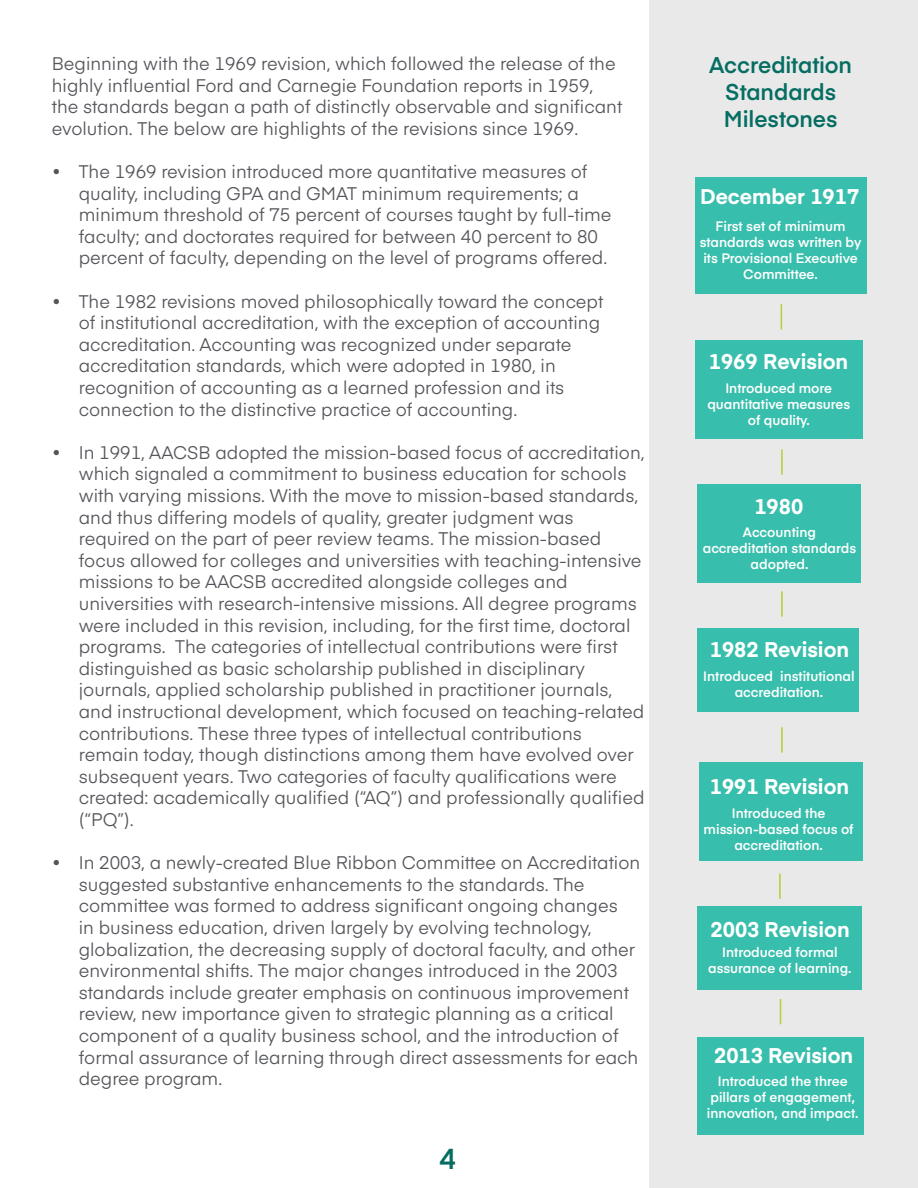
<style>
.page{position:relative;width:918px;height:1188px;background:#fff}
.page>*{position:absolute;margin:0;border:0;box-sizing:border-box;transform-origin:0 0}
.t1{font:600 28.5px "Eina 03";color:#056d62}
.t2{font:600 22.5px/27px "Eina 03";letter-spacing:-.005em;color:#056d62;text-align:center}
.t3{font:700 21px "Eina 03";color:#fff}
.t4{font:18px/21.6px "Eina 03";color:#54555a}
.t5{font:600 13.5px/16.2px "Eina 03";color:#fff;text-align:center}
</style>
<div class="page">
<div style="left:649px;top:0;width:269px;height:1188px;background:#e9e9e9"></div>
<div style="left:696px;top:340px;width:167px;height:99px;background:#38beac"></div>
<div style="left:698px;top:629px;width:161px;height:83px;background:#38beac"></div>
<div style="left:698px;top:485px;width:163px;height:98px;background:#38beac"></div>
<div style="left:696px;top:177px;width:171px;height:117px;background:#38beac"></div>
<svg style="left:781px;top:304px;width:1px;height:26px"></svg>
<hr style="left:781px;top:449px;width:2px;height:26px;background:#b1d136">
<hr style="left:781px;top:591px;width:2px;height:26px;background:#b1d136">
<div style="left:699px;top:762px;width:163px;height:99px;background:#38beac"></div>
<hr style="left:781px;top:727px;width:2px;height:26px;background:#b1d136">
<div style="left:698px;top:907px;width:164px;height:83px;background:#38beac"></div>
<hr style="left:779px;top:874px;width:2px;height:25px;background:#b1d136">
<div style="left:698px;top:1038px;width:166px;height:97px;background:#38beac"></div>
<svg style="left:780px;top:999px;width:1px;height:25px"></svg>
<p class="t4" style="left:52px;top:52px;width:572px">Beginning with the 1969 revision, which followed the release of the highly influential Ford and Carnegie Foundation reports in 1959, the standards began a path of distinctly observable and significant evolution. The below are highlights of the revisions since 1969.</p>
<p class="t4" style="left:79px;top:160px;width:534px;text-indent:-27px">• The 1969 revision introduced more quantitative measures of quality, including GPA and GMAT minimum requirements; a minimum threshold of 75 percent of courses taught by full-time faculty; and doctorates required for between 40 percent to 80 percent of faculty, depending on the level of programs offered.</p>
<p class="t4" style="left:79px;top:289px;width:526px;text-indent:-27px">• The 1982 revisions moved philosophically toward the concept of institutional accreditation, with the exception of accounting accreditation. Accounting was recognized under separate accreditation standards, which were adopted in 1980, in recognition of accounting as a learned profession and its connection to the distinctive practice of accounting.</p>
<p class="t4" style="left:79px;top:440px;width:567px;text-indent:-27px">• In 1991, AACSB adopted the mission-based focus of accreditation, which signaled a commitment to business education for schools with varying missions. With the move to mission-based standards, and thus differing models of quality, greater judgment was required on the part of peer review teams. The mission-based focus allowed for colleges and universities with teaching-intensive missions to be AACSB accredited alongside colleges and universities with research-intensive missions. All degree programs were included in this revision, including, for the first time, doctoral programs. The categories of intellectual contributions were first distinguished as basic scholarship published in disciplinary journals, applied scholarship published in practitioner journals, and instructional development, which focused on teaching-related contributions. These three types of intellectual contributions remain today, though distinctions among them have evolved over subsequent years. Two categories of faculty qualifications were created: academically qualified (“AQ”) and professionally qualified (“PQ”).</p>
<p class="t4" style="left:79px;top:851px;width:563px;text-indent:-27px">• In 2003, a newly-created Blue Ribbon Committee on Accreditation suggested substantive enhancements to the standards. The committee was formed to address significant ongoing changes<br>in business education, driven largely by evolving technology, globalization, the decreasing supply of doctoral faculty, and other environmental shifts. The major changes introduced in the 2003 standards include greater emphasis on continuous improvement review, new importance given to strategic planning as a critical component of a quality business school, and the introduction of formal assurance of learning through direct assessments for each degree program.</p>
<h1 class="t1" style="left:440px;top:1138px;width:18px">4</h1>
<p class="t2" style="left:709px;top:51px;width:145px">Accreditation<br>Standards<br>Milestones</p>
<p class="t3" style="left:700px;top:181px;width:161px">December 1917</p>
<p class="t5" style="left:700px;top:217px;width:163px">First set of minimum standards was written by its Provisional Executive<br>Committee.</p>
<p class="t3" style="left:709px;top:346px;width:141px">1969 Revision</p>
<p class="t5" style="left:707px;top:379px;width:144px">Introduced more quantitative measures of quality.</p>
<p class="t3" style="left:754px;top:491px;width:50px">1980</p>
<p class="t5" style="left:703px;top:523px;width:155px">Accounting accreditation standards adopted.</p>
<p class="t3" style="left:710px;top:634px;width:141px">1982 Revision</p>
<p class="t5" style="left:703px;top:667px;width:153px">Introduced institutional accreditation.</p>
<p class="t3" style="left:710px;top:771px;width:141px">1991 Revision</p>
<p class="t5" style="left:704px;top:804px;width:152px">Introduced the mission-based focus of accreditation.</p>
<p class="t3" style="left:711px;top:914px;width:141px">2003 Revision</p>
<p class="t5" style="left:708px;top:943px;width:145px">Introduced formal assurance of learning.</p>
<p class="t3" style="left:714px;top:1040px;width:141px">2013 Revision</p>
<p class="t5" style="left:707px;top:1072px;width:153px">Introduced the three pillars of engagement, innovation, and impact.</p>
</div>
